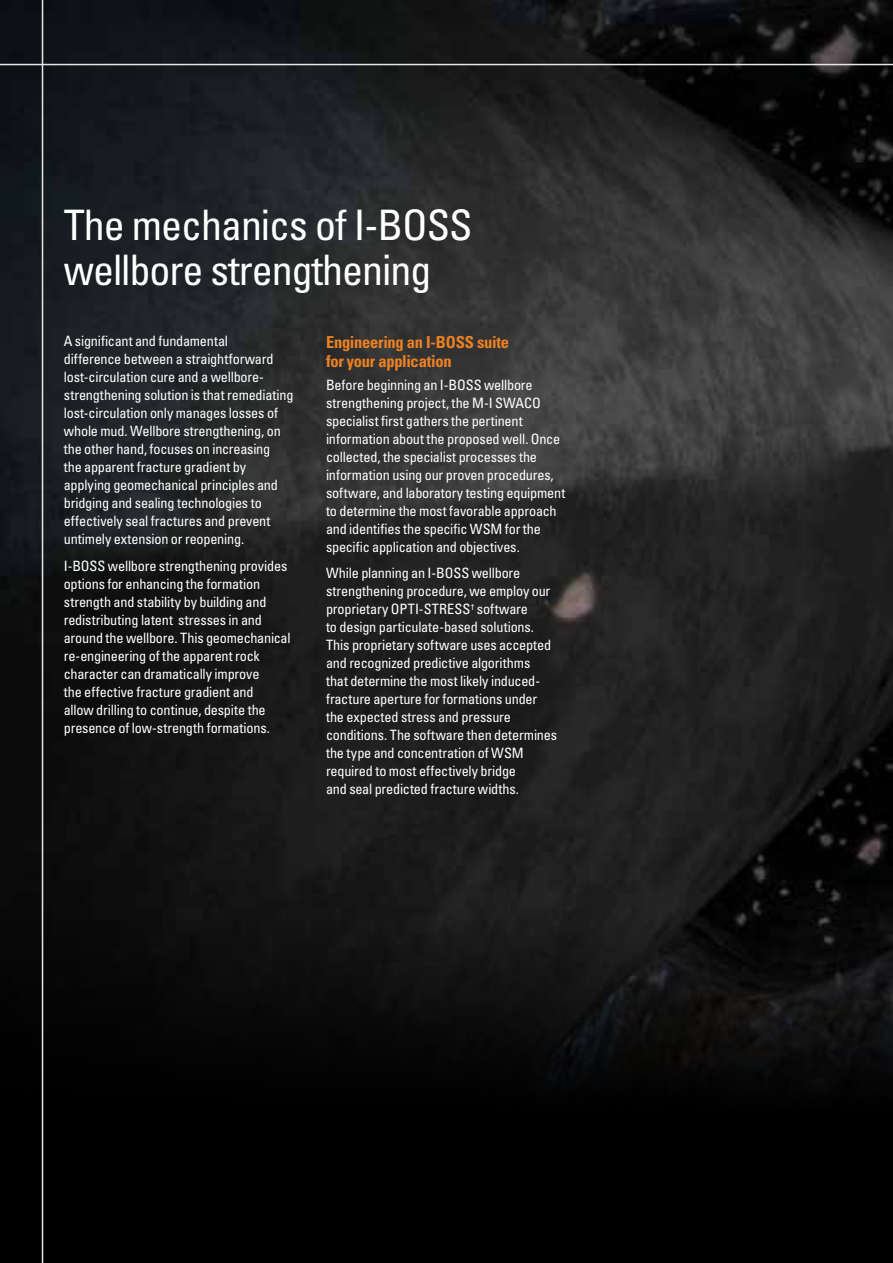
<style>
.page{position:relative;width:893px;height:1263px;background:#000}
.page>*{position:absolute;margin:0;border:0;box-sizing:border-box;transform-origin:0 0}
.t1{font:condensed 42px/45px "Univers LT Std";letter-spacing:-.025em;color:#fff}
.t2{font:700 condensed 16.5px/19.5px "Univers LT Std";letter-spacing:-.015em;color:#ee8222}
.t3{font:condensed 14.25px/18px "Univers LT Std";letter-spacing:-.015em;color:#fff}
</style>
<div class="page">
<img style="left:0;top:0;width:893px;height:920px">
<div style="left:0;top:920px;width:893px;height:314px;background:linear-gradient(to bottom,#121212,#000)"></div>
<hr style="left:42px;top:0;width:1px;height:1263px;background:#e6e6e6">
<hr style="left:0;top:64px;width:893px;height:1px;background:#e6e6e6">
<h1 class="t1" style="left:64px;top:202px;width:410px">The mechanics of I-BOSS wellbore strengthening</h1>
<p class="t3" style="left:64px;top:332px;width:231px">A significant and fundamental<br>difference between a straightforward lost-circulation cure and a wellbore&shy;strengthening solution is that remediating lost-circulation only manages losses of whole mud. Wellbore strengthening, on the other hand, focuses on increasing<br>the apparent fracture gradient by applying geomechanical principles and bridging and sealing technologies to effectively seal fractures and prevent untimely extension or reopening.</p>
<p class="t3" style="left:64px;top:557px;width:228px">I-BOSS wellbore strengthening provides options for enhancing the formation strength and stability by building and redistributing latent stresses in and around the wellbore. This geomechanical re-engineering of the apparent rock character can dramatically improve<br>the effective fracture gradient and<br>allow drilling to continue, despite the presence of low-strength formations.</p>
<p class="t2" style="left:326px;top:332px;width:185px">Engineering an I-BOSS suite for your application</p>
<p class="t3" style="left:326px;top:375px;width:241px">Before beginning an I-BOSS wellbore strengthening project, the M-I SWACO specialist first gathers the pertinent information about the proposed well. Once collected, the specialist processes the information using our proven procedures, software, and laboratory testing equipment to determine the most favorable approach and identifies the specific WSM for the specific application and objectives.</p>
<p class="t3" style="left:326px;top:564px;width:233px">While planning an I-BOSS wellbore strengthening procedure, we employ our proprietary OPTI-STRESS<sup>†</sup> software<br>to design particulate-based solutions.<br>This proprietary software uses accepted and recognized predictive algorithms<br>that determine the most likely induced&shy;fracture aperture for formations under the expected stress and pressure conditions. The software then determines the type and concentration of WSM required to most effectively bridge<br>and seal predicted fracture widths.</p>
</div>
